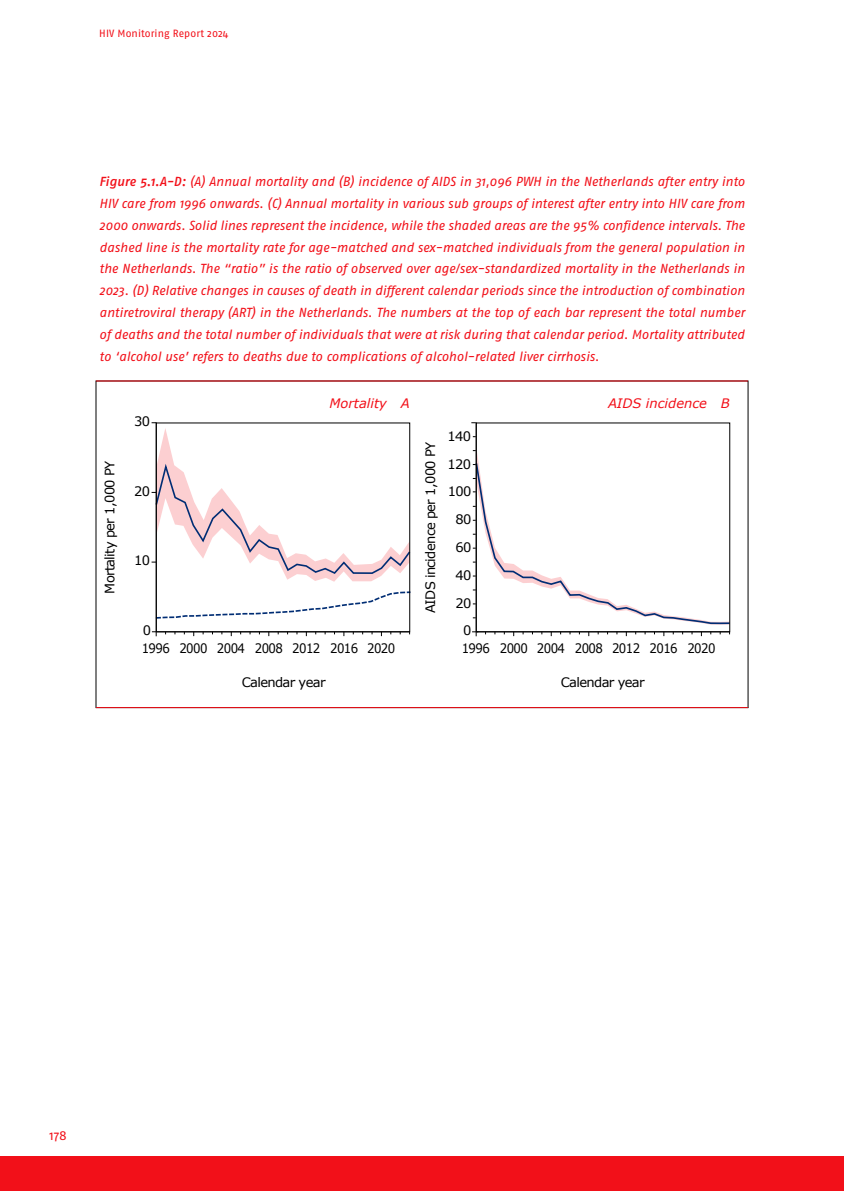
<style>
.page{position:relative;width:844px;height:1191px;background:#fff}
.page>*{position:absolute;margin:0;border:0;box-sizing:border-box;transform-origin:0 0}
.t1{font:italic 13.12px/21.9px "Fago No";letter-spacing:-.01em;color:#f21019;text-align:justify}
.t2{font:13.12px/27.8px "Verdana";letter-spacing:-.05em;color:#000;text-align:right}
.t3{font:13.12px "Verdana";letter-spacing:-.05em;color:#000;scale:.9 1}
.t4{font:italic 13.12px "Verdana";color:#f21019}
.t5{font:13.12px "Fago No";color:#f21019}
.t6{font:10.5px "Fago No";letter-spacing:.01em;color:#f21019}
.s1{font-weight:500}
</style>
<div class="page">
<hr style="left:843px;top:1156px;width:1px;height:35px;background:#f21019">
<div style="left:0;top:1156px;width:843px;height:35px;background:#f21019"></div>
<hr style="left:96px;top:380px;width:651px;height:1px;background:#f21019">
<hr style="left:96px;top:707px;width:651px;height:1px;background:#f21019">
<svg style="left:152px;top:631px;width:5px;height:5px"></svg>
<svg style="left:472px;top:631px;width:6px;height:5px"></svg>
<svg style="left:151px;top:422px;width:260px;height:160px"></svg>
<svg style="left:155px;top:590px;width:256px;height:29px"></svg>
<svg style="left:474px;top:461px;width:257px;height:164px"></svg>
<hr style="left:475px;top:422px;width:1px;height:210px;background:#000">
<hr style="left:156px;top:422px;width:1px;height:210px;background:#000">
<div style="left:156px;top:423px;width:254px;height:209px;border:1px solid #000"></div>
<div style="left:476px;top:423px;width:253px;height:209px;border:1px solid #000"></div>
<p class="t6" style="left:99px;top:28px;width:131px">HIV Monitoring Report 2024</p>
<p class="t1" style="left:99px;top:170px;width:646px"><span class="s1">Figure 5.1.A-D:</span> (A) Annual mortality and (B) incidence of AIDS in 31,096 PWH in the Netherlands after entry into HIV care from 1996 onwards. (C) Annual mortality in various sub groups of interest after entry into HIV care from 2000 onwards. Solid lines represent the incidence, while the shaded areas are the 95% confidence intervals. The dashed line is the mortality rate for age-matched and sex-matched individuals from the general population in the Netherlands. The “ratio” is the ratio of observed over age/sex-standardized mortality in the Netherlands in 2023. (D) Relative changes in causes of death in different calendar periods since the introduction of combination antiretroviral therapy (ART) in the Netherlands. The numbers at the top of each bar represent the total number of deaths and the total number of individuals that were at risk during that calendar period. Mortality attributed to ‘alcohol use’ refers to deaths due to complications of alcohol-related liver cirrhosis.</p>
<p class="t4" style="left:329px;top:394px;width:82px">Mortality A</p>
<p class="t4" style="left:608px;top:394px;width:123px">AIDS incidence B</p>
<p class="t2" style="left:96px;top:594px;width:134px;rotate:-90deg">Mortality per 1,000 PY</p>
<p class="t2" style="left:134px;top:407px;width:17px">30</p>
<p class="t2" style="left:134px;top:477px;width:17px">20</p>
<p class="t2" style="left:134px;top:546px;width:17px">10</p>
<p class="t2" style="left:143px;top:616px;width:10px">0</p>
<p class="t3" style="left:142px;top:639px;width:283px">1996 2000 2004 2008 2012 2016 2020</p>
<p class="t2" style="left:416px;top:613px;width:173px;rotate:-90deg">AIDS incidence per 1,000 PY</p>
<p class="t2" style="left:447px;top:422px;width:26px">140<br>120<br>100<br>80<br>60<br>40<br>20</p>
<p class="t2" style="left:463px;top:616px;width:10px">0</p>
<p class="t3" style="left:461px;top:639px;width:283px">1996 2000 2004 2008 2012 2016 2020</p>
<p class="t2" style="left:242px;top:668px;width:85px">Calendar year</p>
<p class="t2" style="left:560px;top:668px;width:85px">Calendar year</p>
<p class="t5" style="left:50px;top:1128px;width:19px">178</p>
</div>
